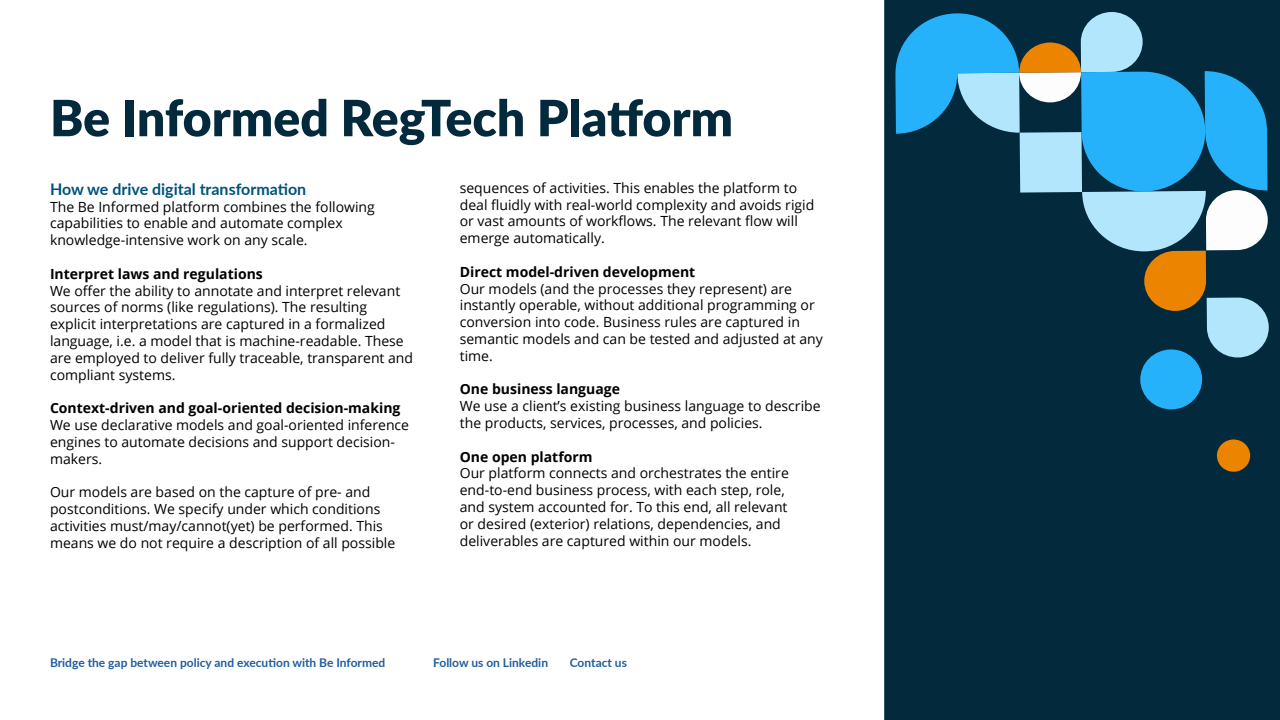
<style>
.page{position:relative;width:1280px;height:720px;background:#fff}
.page>*{position:absolute;margin:0;border:0;box-sizing:border-box;transform-origin:0 0}
.t1{font:900 50px "Lato";color:#02293c}
.t2{font:700 16px "Lato";color:#00527a}
.t3{font:14px/16.8px "Open Sans";color:#000}
.t4{font:700 14px "Open Sans";color:#000}
.t5{font:700 12px "Lato";color:#215e9e}
</style>
<div class="page">
<div style="left:885px;top:1px;width:394px;height:718px;background:#02293c"></div>
<svg style="left:895px;top:12px;width:374px;height:398px"></svg>
<div style="left:1217px;top:439px;width:33px;height:33px;background:#ed8400;border-radius:50%"></div>
<h1 class="t1" style="left:50px;top:80px;width:684px">Be Informed RegTech Platform</h1>
<p class="t2" style="left:50px;top:177px;width:258px">How we drive digital transformation</p>
<p class="t3" style="left:50px;top:200px;width:326px">The Be Informed platform combines the following capabilities to enable and automate complex knowledge-intensive work on any scale.</p>
<p class="t4" style="left:50px;top:268px;width:214px">Interpret laws and regulations</p>
<p class="t3" style="left:50px;top:282px;width:365px">We offer the ability to annotate and interpret relevant sources of norms (like regulations). The resulting explicit interpretations are captured in a formalized language, i.e. a model that is machine-readable. These are employed to deliver fully traceable, transparent and compliant systems.</p>
<p class="t4" style="left:50px;top:403px;width:352px">Context-driven and goal-oriented decision-making</p>
<p class="t3" style="left:50px;top:418px;width:361px">We use declarative models and goal-oriented inference engines to automate decisions and support decision&shy;makers.</p>
<p class="t3" style="left:50px;top:485px;width:347px">Our models are based on the capture of pre- and postconditions. We specify under which conditions activities must/may/cannot(yet) be performed. This means we do not require a description of all possible</p>
<p class="t3" style="left:460px;top:181px;width:356px">sequences of activities. This enables the platform to deal fluidly with real-world complexity and avoids rigid or vast amounts of workflows. The relevant flow will emerge automatically.</p>
<p class="t4" style="left:460px;top:266px;width:237px">Direct model-driven development</p>
<p class="t3" style="left:460px;top:281px;width:364px">Our models (and the processes they represent) are instantly operable, without additional programming or conversion into code. Business rules are captured in semantic models and can be tested and adjusted at any time.</p>
<p class="t4" style="left:460px;top:384px;width:162px">One business language</p>
<p class="t3" style="left:460px;top:399px;width:362px">We use a client’s existing business language to describe the products, services, processes, and policies.</p>
<p class="t4" style="left:460px;top:451px;width:134px">One open platform</p>
<p class="t3" style="left:460px;top:466px;width:331px">Our platform connects and orchestrates the entire end-to-end business process, with each step, role, and system accounted for. To this end, all relevant or desired (exterior) relations, dependencies, and deliverables are captured within our models.</p>
<p class="t5" style="left:50px;top:653px;width:337px">Bridge the gap between policy and execution with Be Informed</p>
<p class="t5" style="left:433px;top:658px;width:116px">Follow us on Linkedin</p>
<p class="t5" style="left:570px;top:658px;width:59px">Contact us</p>
</div>
